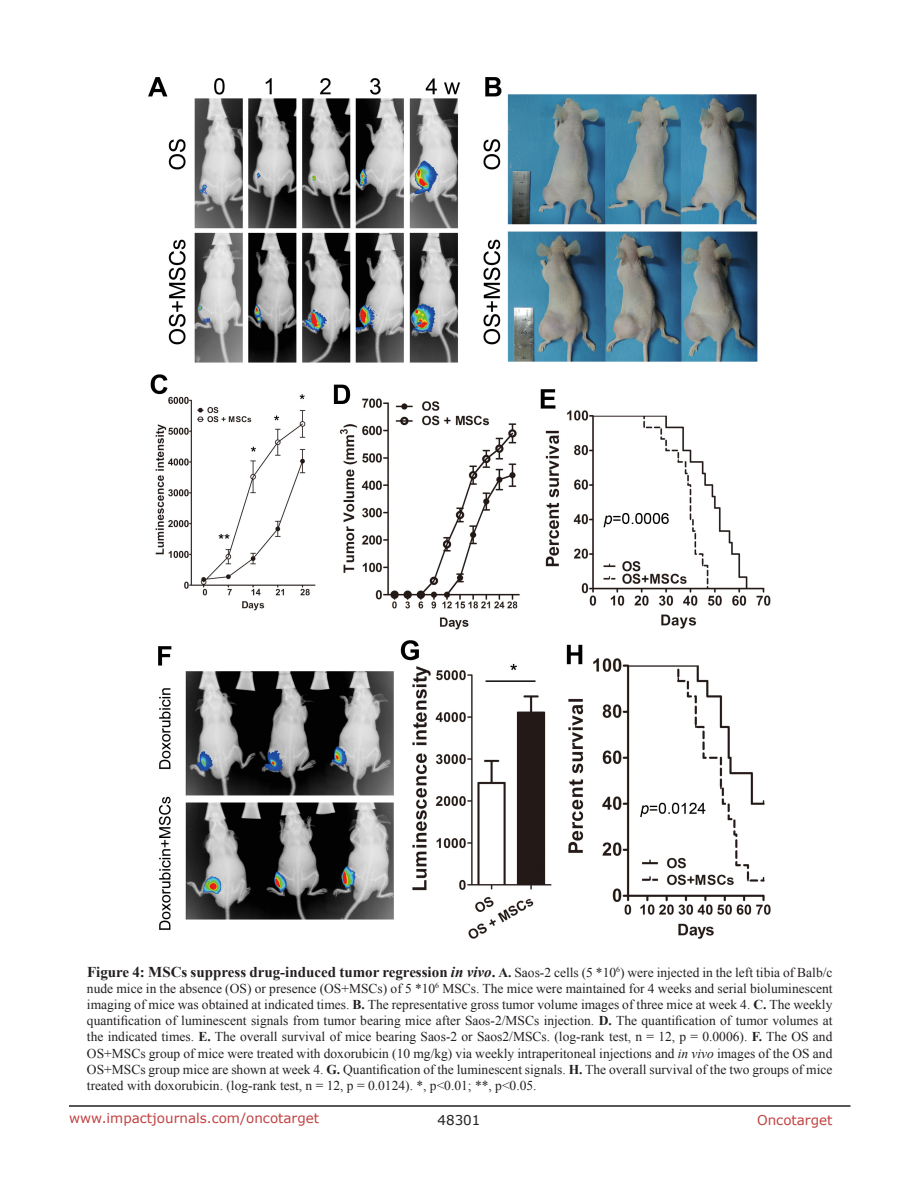
<style>
.page{position:relative;width:918px;height:1188px;background:#fff}
.page>*{position:absolute;margin:0;border:0;box-sizing:border-box;transform-origin:0 0}
.t1{font:13.5px/16.2px "Times New Roman";color:#231f20;text-align:justify}
.t2{font:13.5px "Verdana";color:#c24141}
.t3{font:13.5px "Verdana";color:#231f20}
.s1{font-weight:700;font-size:15px}
.s2{font-weight:700;font-style:italic;font-size:15px}
.s3{font-weight:700}
.s4{font-style:italic}
</style>
<div class="page">
<hr style="left:69px;top:1105px;width:781px;height:2px;background:#231f20">
<img style="left:148px;top:77px;width:623px;height:862px">
<p class="t1" style="left:87px;top:964px;width:747px"><span class="s1">Figure 4: MSCs suppress drug-induced tumor regression</span> <span class="s2">in vivo</span><span class="s1">.</span> <span class="s3">A.</span> Saos-2 cells (5 *10<sup>6</sup>) were injected in the left tibia of Balb/c nude mice in the absence (OS) or presence (OS+MSCs) of 5 *10<sup>6</sup> MSCs. The mice were maintained for 4 weeks and serial bioluminescent imaging of mice was obtained at indicated times. <span class="s3">B.</span> The representative gross tumor volume images of three mice at week 4. <span class="s3">C.</span> The weekly quantification of luminescent signals from tumor bearing mice after Saos-2/MSCs injection. <span class="s3">D.</span> The quantification of tumor volumes at the indicated times. <span class="s3">E.</span> The overall survival of mice bearing Saos-2 or Saos2/MSCs. (log-rank test, n = 12, p = 0.0006). <span class="s3">F.</span> The OS and OS+MSCs group of mice were treated with doxorubicin (10 mg/kg) via weekly intraperitoneal injections and <span class="s4">in vivo</span> images of the OS and OS+MSCs group mice are shown at week 4. <span class="s3">G.</span> Quantification of the luminescent signals. <span class="s3">H.</span> The overall survival of the two groups of mice treated with doxorubicin. (log-rank test, n = 12, p = 0.0124). *, p&lt;0.01; **, p&lt;0.05.</p>
<p class="t2" style="left:69px;top:1109px;width:252px">www.impactjournals.com/oncotarget</p>
<p class="t3" style="left:438px;top:1111px;width:44px">48301</p>
<p class="t2" style="left:757px;top:1111px;width:77px">Oncotarget</p>
</div>
